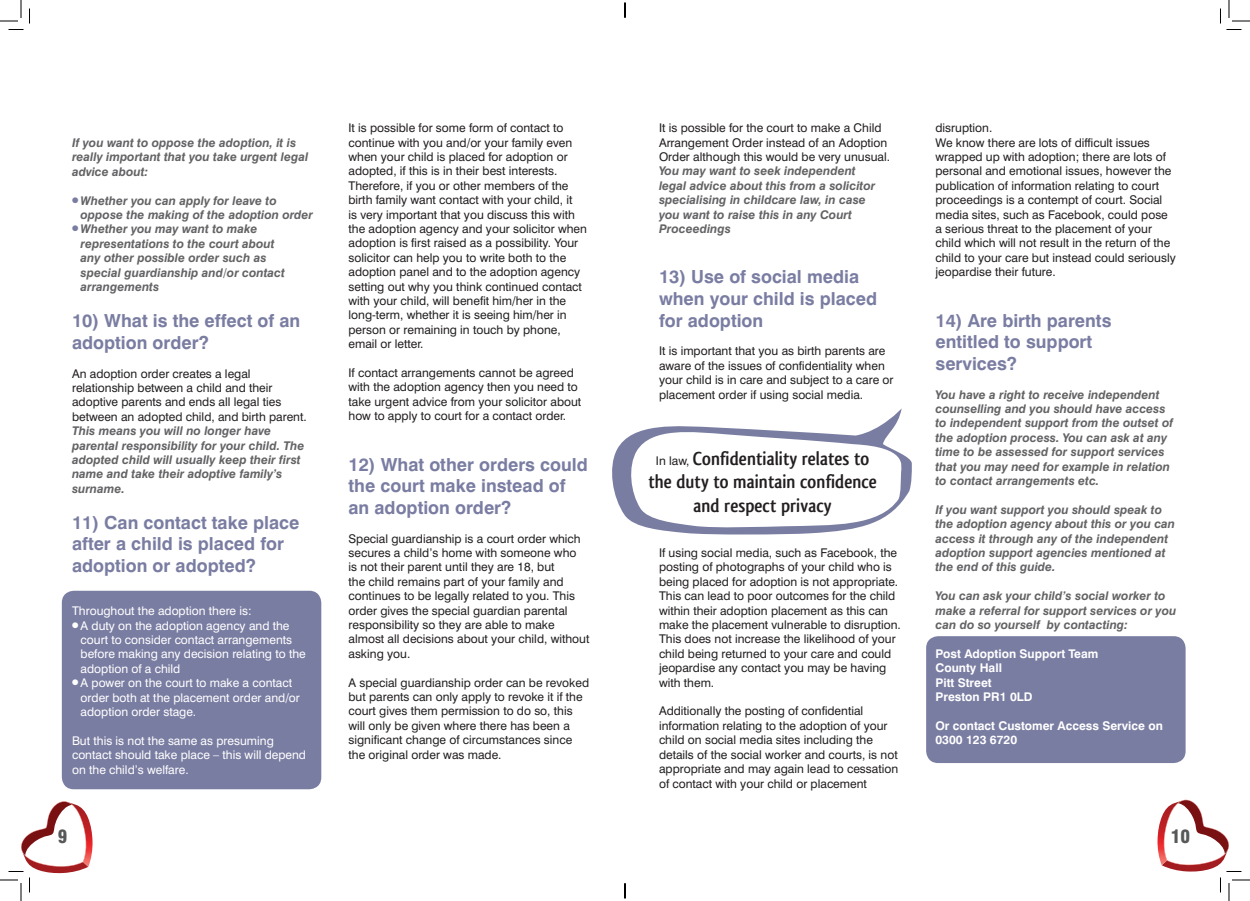
<style>
.page{position:relative;width:1250px;height:901px;background:#fff}
.page>*{position:absolute;margin:0;border:0;box-sizing:border-box;transform-origin:0 0}
.body{font:700 19.7px/23.6px "Qlassik";color:#231f20;text-align:center}
.title1{font:700 18px/21.6px "Swiss 721 BT";color:#7a7da2}
.t1{font:900 condensed 18px "Swiss 721 BT";color:#57585a}
.body-2{font:12px/14.4px "Swiss 721 BT";color:#231f20}
.body_bold{font:italic 700 12px/14.4px "Swiss 721 BT";color:#636366}
.body-3{font:12px/14.4px "Swiss 721 BT";color:#fff}
.body-4{font:italic 700 12px/14.4px "Swiss 721 BT";color:#636366}
.body-5{font:700 12px/14.4px "Swiss 721 BT";color:#fff}
.s1{font-weight:400;font-style:normal;color:#231f20}
.s2{font-family:"Swiss 721 BT";font-weight:400;font-size:12px}
</style>
<div class="page">
<div style="left:62px;top:591px;width:259px;height:198px;background:#7a7da2;border-radius:12px"></div>
<div style="left:926px;top:636px;width:259px;height:127px;background:#7a7da2;border-radius:12px"></div>
<svg style="left:612px;top:408px;width:300px;height:127px"></svg>
<svg style="left:0;top:0;width:30px;height:30px"></svg>
<svg style="left:0;top:801px;width:93px;height:100px"></svg>
<svg style="left:1220px;top:0;width:30px;height:30px"></svg>
<svg style="left:1157px;top:799px;width:93px;height:102px"></svg>
<svg style="left:624px;top:3px;width:2px;height:15px"></svg>
<svg style="left:624px;top:883px;width:2px;height:15px"></svg>
<p class="body_bold" style="left:72px;top:136px;width:238px">If you want to oppose the adoption, it is really important that you take urgent legal advice about:</p>
<p class="body_bold" style="left:81px;top:193px;width:234px;text-indent:-9px"><sup>●</sup> Whether you can apply for leave to oppose the making of the adoption order</p>
<p class="body_bold" style="left:81px;top:222px;width:206px;text-indent:-9px"><sup>●</sup> Whether you may want to make representations to the court about any other possible order such as special guardianship and/or contact arrangements</p>
<p class="title1" style="left:72px;top:310px;width:230px">10) What is the effect of an adoption order?</p>
<p class="body-4" style="left:72px;top:366px;width:236px"><span class="s1">An adoption order creates a legal relationship between a child and their adoptive parents and ends all legal ties between an adopted child, and birth parent.<br></span>This means you will no longer have parental responsibility for your child. The adopted child will usually keep their first name and take their adoptive family’s surname.</p>
<p class="title1" style="left:72px;top:511px;width:229px">11) Can contact take place after a child is placed for adoption or adopted?</p>
<p class="body-3" style="left:72px;top:604px;width:181px">Throughout the adoption there is:</p>
<p class="body-3" style="left:81px;top:618px;width:227px;text-indent:-9px">● A duty on the adoption agency and the court to consider contact arrangements before making any decision relating to the adoption of a child</p>
<p class="body-3" style="left:81px;top:676px;width:221px;text-indent:-9px">● A power on the court to make a contact order both at the placement order and/or adoption order stage.</p>
<p class="body-3" style="left:72px;top:733px;width:235px">But this is not the same as presuming contact should take place – this will depend on the child’s welfare.</p>
<p class="body-2" style="left:348px;top:121px;width:240px">It is possible for some form of contact to continue with you and/or your family even when your child is placed for adoption or adopted, if this is in their best interests.<br>Therefore, if you or other members of the birth family want contact with your child, it<br>is very important that you discuss this with the adoption agency and your solicitor when adoption is first raised as a possibility. Your solicitor can help you to write both to the adoption panel and to the adoption agency setting out why you think continued contact with your child, will benefit him/her in the long-term, whether it is seeing him/her in person or remaining in touch by phone, email or letter.</p>
<p class="body-2" style="left:348px;top:365px;width:234px">If contact arrangements cannot be agreed with the adoption agency then you need to take urgent advice from your solicitor about how to apply to court for a contact order.</p>
<p class="title1" style="left:348px;top:453px;width:241px">12) What other orders could the court make instead of an adoption order?</p>
<p class="body-2" style="left:348px;top:531px;width:242px">Special guardianship is a court order which secures a child’s home with someone who<br>is not their parent until they are 18, but<br>the child remains part of your family and continues to be legally related to you. This order gives the special guardian parental responsibility so they are able to make almost all decisions about your child, without asking you.</p>
<p class="body-2" style="left:348px;top:675px;width:242px">A special guardianship order can be revoked but parents can only apply to revoke it if the court gives them permission to do so, this will only be given where there has been a significant change of circumstances since the original order was made.</p>
<p class="body-2" style="left:659px;top:121px;width:232px">It is possible for the court to make a Child<br>Arrangement Order instead of an Adoption<br>Order although this would be very unusual.</p>
<p class="body_bold" style="left:659px;top:164px;width:218px">You may want to seek independent legal advice about this from a solicitor specialising in childcare law, in case you want to raise this in any Court<br>Proceedings</p>
<p class="title1" style="left:659px;top:266px;width:220px">13) Use of social media when your child is placed for adoption</p>
<p class="body-2" style="left:659px;top:344px;width:236px">It is important that you as birth parents are aware of the issues of confidentiality when your child is in care and subject to a care or placement order if using social media.</p>
<p class="body" style="left:648px;top:446px;width:230px"><span class="s2">In law,</span> Confidentiality relates to the duty to maintain confidence and respect privacy</p>
<p class="body-2" style="left:659px;top:545px;width:243px">If using social media, such as Facebook, the posting of photographs of your child who is being placed for adoption is not appropriate.<br>This can lead to poor outcomes for the child within their adoption placement as this can make the placement vulnerable to disruption.<br>This does not increase the likelihood of your child being returned to your care and could jeopardise any contact you may be having with them.</p>
<p class="body-2" style="left:659px;top:704px;width:241px">Additionally the posting of confidential information relating to the adoption of your child on social media sites including the details of the social worker and courts, is not appropriate and may again lead to cessation of contact with your child or placement</p>
<p class="body-2" style="left:935px;top:121px;width:58px">disruption.</p>
<p class="body-2" style="left:935px;top:135px;width:242px">We know there are lots of difficult issues wrapped up with adoption; there are lots of personal and emotional issues, however the publication of information relating to court proceedings is a contempt of court. Social media sites, such as Facebook, could pose a serious threat to the placement of your child which will not result in the return of the child to your care but instead could seriously jeopardise their future.</p>
<p class="title1" style="left:935px;top:309px;width:177px">14) Are birth parents entitled to support services?</p>
<p class="body_bold" style="left:935px;top:387px;width:239px">You have a right to receive independent counselling and you should have access to independent support from the outset of the adoption process. You can ask at any time to be assessed for support services that you may need for example in relation to contact arrangements etc.</p>
<p class="body_bold" style="left:935px;top:502px;width:241px">If you want support you should speak to the adoption agency about this or you can access it through any of the independent adoption support agencies mentioned at the end of this guide.</p>
<p class="body_bold" style="left:935px;top:589px;width:242px">You can ask your child’s social worker to make a referral for support services or you can do so yourself by contacting:</p>
<p class="body-5" style="left:935px;top:646px;width:164px">Post Adoption Support Team</p>
<p class="body-5" style="left:935px;top:661px;width:68px">County Hall</p>
<p class="body-5" style="left:935px;top:675px;width:58px">Pitt Street</p>
<p class="body-5" style="left:935px;top:689px;width:98px">Preston PR1 0LD</p>
<p class="body-5" style="left:935px;top:718px;width:229px">Or contact Customer Access Service on<br>0300 123 6720</p>
<p class="t1" style="left:58px;top:825px;width:11px">9</p>
<p class="t1" style="left:1170px;top:825px;width:21px">10</p>
</div>
